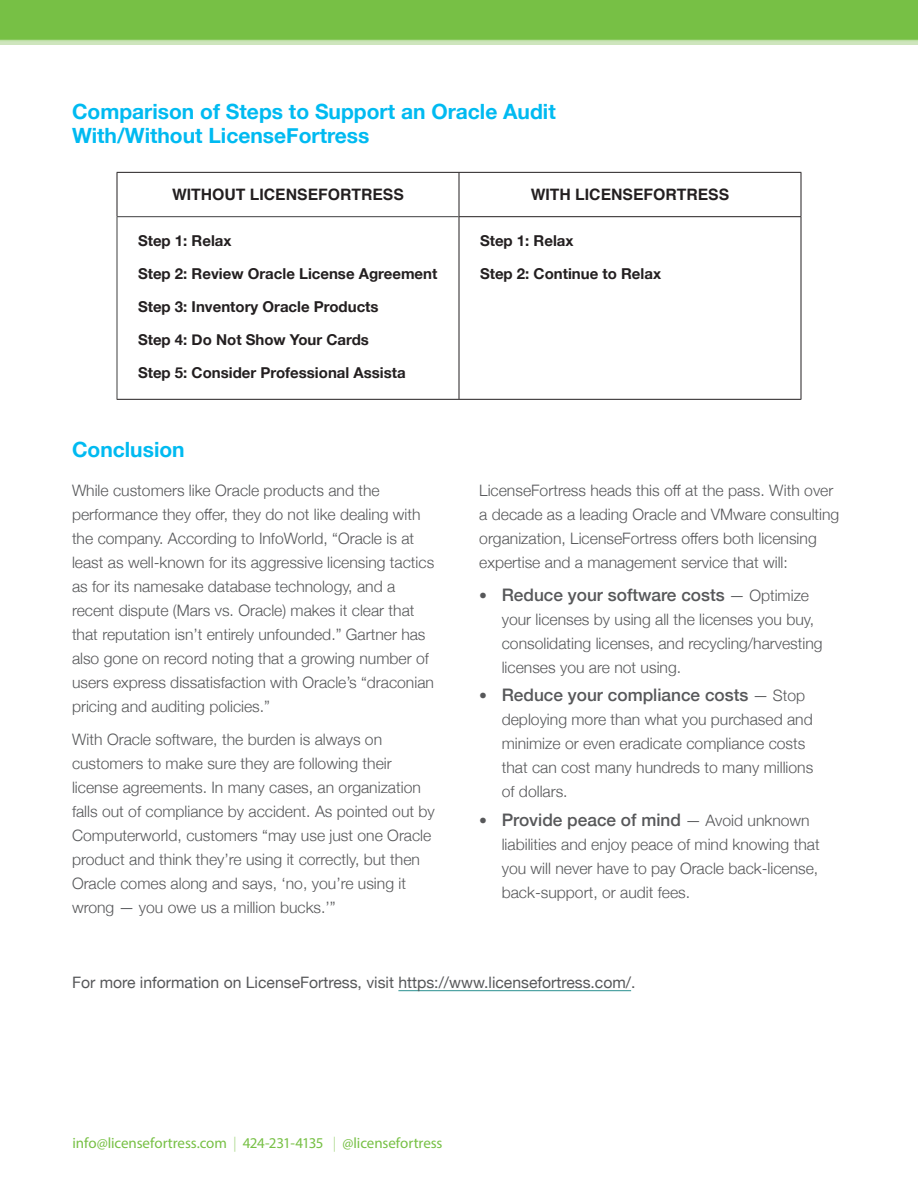
<style>
.page{position:relative;width:918px;height:1188px;background:#fff}
.page>*{position:absolute;margin:0;border:0;box-sizing:border-box;transform-origin:0 0}
.subhead_1{font:700 21px/24px "Helvetica Neue";color:#00baf1}
.body_bullet{font:500 17.25px "Helvetica Neue";color:#57585a}
.body_bullet_last{font:500 17.25px "Helvetica Neue";color:#57585a}
.body_copy{font:300 15.75px/24px "Helvetica Neue";color:#57585a}
.body_bullet-2{font:300 15.75px/24px "Helvetica Neue";color:#57585a}
.body_bullet_last-2{font:300 15.75px/24px "Helvetica Neue";color:#57585a;text-align:justify}
.body_copy-2{font:15.75px "Helvetica Neue";color:#57585a}
.table_subhead{font:700 15.75px "Helvetica";color:#231f20}
.table_body{font:700 15px "Helvetica Neue";color:#231f20}
.t1{font:15px "Myriad Pro";letter-spacing:-.005em;color:#77c045}
.s1{color:#fff}
.s2{font-weight:300;font-size:15.75px}
.s3{color:#bbdfa2}
</style>
<div class="page">
<div style="left:0;top:0;width:918px;height:45px;background:#cee5bd"></div>
<div style="left:0;top:0;width:918px;height:41px;background:#77c045"></div>
<svg style="left:118px;top:173px;width:683px;height:226px"></svg>
<hr style="left:459px;top:173px;width:1px;height:43px;background:#231f20">
<hr style="left:459px;top:217px;width:1px;height:182px;background:#231f20">
<hr style="left:117px;top:172px;width:342px;height:1px;background:#231f20">
<hr style="left:117px;top:173px;width:1px;height:43px;background:#231f20">
<hr style="left:459px;top:172px;width:342px;height:1px;background:#231f20">
<hr style="left:801px;top:173px;width:1px;height:43px;background:#231f20">
<hr style="left:459px;top:216px;width:342px;height:1px;background:#231f20">
<hr style="left:801px;top:217px;width:1px;height:182px;background:#231f20">
<hr style="left:117px;top:399px;width:342px;height:1px;background:#231f20">
<hr style="left:459px;top:399px;width:342px;height:1px;background:#231f20">
<hr style="left:117px;top:216px;width:342px;height:1px;background:#3e3e3f">
<hr style="left:117px;top:217px;width:1px;height:182px;background:#3e3e3f">
<hr style="left:398px;top:990px;width:233px;height:1px;background:#2a8f91">
<p class="subhead_1" style="left:72px;top:101px;width:485px">Comparison of Steps to Support an Oracle Audit<br>With/Without LicenseFortress</p>
<p class="table_subhead" style="left:172px;top:182px;width:233px">WITHOUT LICENSEFORTRESS</p>
<p class="table_subhead" style="left:531px;top:182px;width:200px">WITH LICENSEFORTRESS</p>
<p class="table_body" style="left:138px;top:229px;width:95px">Step 1: Relax</p>
<p class="table_body" style="left:138px;top:262px;width:301px">Step 2: Review Oracle License Agreement</p>
<p class="table_body" style="left:138px;top:295px;width:242px">Step 3: Inventory Oracle Products</p>
<p class="table_body" style="left:138px;top:328px;width:232px">Step 4: Do Not Show Your Cards</p>
<p class="table_body" style="left:138px;top:361px;width:295px">Step 5: Consider Professional Assista<span class="s1">nce</span></p>
<p class="table_body" style="left:480px;top:229px;width:95px">Step 1: Relax</p>
<p class="table_body" style="left:480px;top:262px;width:183px">Step 2: Continue to Relax</p>
<p class="subhead_1" style="left:72px;top:438px;width:114px">Conclusion</p>
<p class="body_copy" style="left:72px;top:477px;width:364px">While customers like Oracle products and the performance they offer, they do not like dealing with the company. According to InfoWorld, “Oracle is at least as well-known for its aggressive licensing tactics as for its namesake database technology, and a recent dispute (Mars vs. Oracle) makes it clear that that reputation isn’t entirely unfounded.” Gartner has also gone on record noting that a growing number of users express dissatisfaction with Oracle’s “draconian pricing and auditing policies.”</p>
<p class="body_copy" style="left:72px;top:726px;width:364px">With Oracle software, the burden is always on customers to make sure they are following their license agreements. In many cases, an organization falls out of compliance by accident. As pointed out by Computerworld, customers “may use just one Oracle product and think they’re using it correctly, but then Oracle comes along and says, ‘no, you’re using it wrong — you owe us a million bucks.’”</p>
<p class="body_copy" style="left:479px;top:477px;width:362px">LicenseFortress heads this off at the pass. With over a decade as a leading Oracle and VMware consulting organization, LicenseFortress offers both licensing expertise and a management service that will:</p>
<p class="body_bullet" style="left:479px;top:581px;width:331px"><span class="s2">•</span> Reduce your software costs <span class="s2">— Optimize</span></p>
<p class="body_bullet-2" style="left:502px;top:606px;width:322px">your licenses by using all the licenses you buy, consolidating licenses, and recycling/harvesting licenses you are not using.</p>
<p class="body_bullet" style="left:479px;top:681px;width:328px"><span class="s2">•</span> Reduce your compliance costs <span class="s2">— Stop</span></p>
<p class="body_bullet-2" style="left:502px;top:706px;width:313px">deploying more than what you purchased and minimize or even eradicate compliance costs that can cost many hundreds to many millions of dollars.</p>
<p class="body_bullet_last" style="left:479px;top:806px;width:332px"><span class="s2">•</span> Provide peace of mind <span class="s2">— Avoid unknown</span></p>
<p class="body_bullet_last-2" style="left:502px;top:831px;width:319px">liabilities and enjoy peace of mind knowing that you will never have to pay Oracle back-license, back-support, or audit fees.</p>
<p class="body_copy-2" style="left:72px;top:971px;width:565px">For more information on LicenseFortress, visit https://www.licensefortress.com/.</p>
<p class="t1" style="left:73px;top:1134px;width:371px">info@licensefortress.com <span class="s3">|</span> 424-231-4135 <span class="s3">|</span> @licensefortress</p>
</div>
